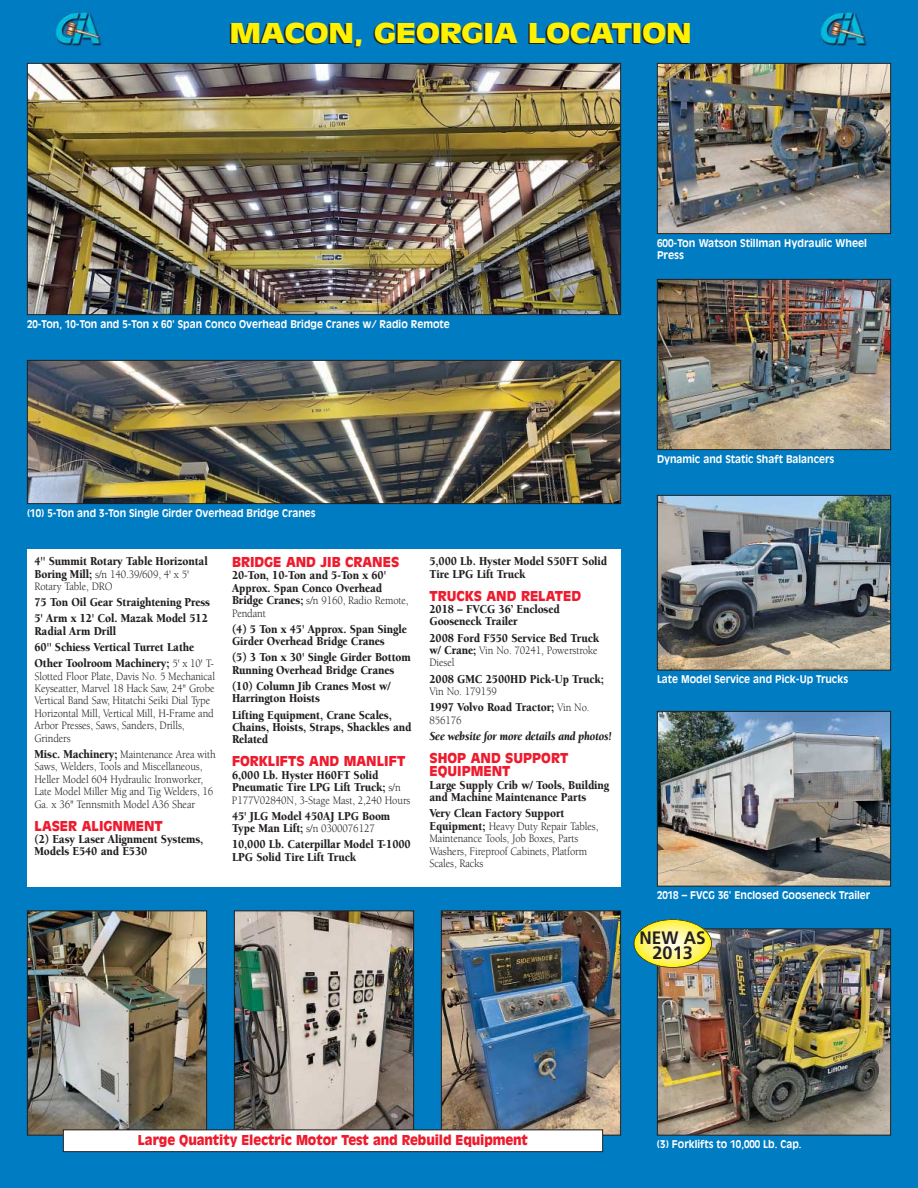
<style>
.page{position:relative;width:918px;height:1188px;background:#fff}
.page>*{position:absolute;margin:0;border:0;box-sizing:border-box;transform-origin:0 0}
.t1{font:900 27px "Antique Olive";letter-spacing:-.02em;color:#fff200;scale:1.25 1}
.t2{font:700 18px/15px "Frutiger";color:#231f20;text-align:center;scale:.95 1}
.t3{font:900 13.5px/14px "Antique Olive";color:#ed1b2d}
.t4{font:900 13.5px "Antique Olive";color:#ed1b2d;scale:.95 1}
.t5{font:900 12.45px/12.5px "Berkeley";letter-spacing:-.01em;color:#231f20;scale:.9 1}
.t6{font:italic 900 12.45px "Berkeley";letter-spacing:-.01em;color:#231f20;scale:.88 1}
.t7{font:11.7px/12.5px "Berkeley";letter-spacing:-.01em;color:#231f20;scale:.9 1}
.t8{font:700 10.5px "Antique Olive";color:#fff;scale:.93 1}
.t9{font:700 10.5px/12px "Antique Olive";color:#fff;scale:.95 1}
.s1{font-weight:900;font-size:12.45px}
.s2{font-weight:400;font-size:11.7px}
</style>
<div class="page">
<img style="left:0;top:0;width:918px;height:1188px">
<h1 class="t1" style="left:230px;top:22px;width:371px">MACON, GEORGIA LOCATION</h1>
<p class="t8" style="left:27px;top:319px;width:456px">20-Ton, 10-Ton and 5-Ton x 60' Span Conco Overhead Bridge Cranes w/ Radio Remote</p>
<p class="t9" style="left:657px;top:237px;width:223px">600-Ton Watson Stillman Hydraulic Wheel<br>Press</p>
<p class="t8" style="left:27px;top:508px;width:312px">(10) 5-Ton and 3-Ton Single Girder Overhead Bridge Cranes</p>
<p class="t5" style="left:34px;top:556px;width:194px">4" Summit Rotary Table Horizontal</p>
<p class="t7" style="left:34px;top:569px;width:173px"><span class="s1">Boring Mill;</span> s/n 140.39/609, 4' x 5'<br>Rotary Table, DRO</p>
<p class="t5" style="left:34px;top:595px;width:197px;line-height:16px">75 Ton Oil Gear Straightening Press<br>5' Arm x 12' Col. Mazak Model 512</p>
<p class="t5" style="left:34px;top:624px;width:201px;line-height:16px">Radial Arm Drill<br>60" Schiess Vertical Turret Lathe<br>Other Toolroom Machinery; <span class="s2">5' x 10' T-</span></p>
<p class="t7" style="left:35px;top:671px;width:202px">Slotted Floor Plate, Davis No. 5 Mechanical Keyseatter, Marvel 18 Hack Saw, 24" Grobe Vertical Band Saw, Hitatchi Seiki Dial Type Horizontal Mill, Vertical Mill, H-Frame and Arbor Presses, Saws, Sanders, Drills, Grinders</p>
<p class="t7" style="left:34px;top:749px;width:203px"><span class="s1">Misc. Machinery;</span> Maintenance Area with Saws, Welders, Tools and Miscellaneous, Heller Model 604 Hydraulic Ironworker, Late Model Miller Mig and Tig Welders, 16<br>Ga. x 36" Tennsmith Model A36 Shear</p>
<p class="t3" style="left:34px;top:819px;width:130px">LASER ALIGNMENT</p>
<p class="t5" style="left:34px;top:834px;width:189px">(2) Easy Laser Alignment Systems,<br>Models E540 and E530</p>
<p class="t3" style="left:232px;top:556px;width:169px">BRIDGE AND JIB CRANES</p>
<p class="t5" style="left:232px;top:570px;width:173px">20-Ton, 10-Ton and 5-Ton x 60'<br>Approx. Span Conco Overhead</p>
<p class="t7" style="left:232px;top:595px;width:198px"><span class="s1">Bridge Cranes;</span> s/n 9160, Radio Remote,<br>Pendant</p>
<p class="t5" style="left:232px;top:624px;width:196px">(4) 5 Ton x 45' Approx. Span Single<br>Girder Overhead Bridge Cranes</p>
<p class="t5" style="left:232px;top:652px;width:200px">(5) 3 Ton x 30' Single Girder Bottom<br>Running Overhead Bridge Cranes</p>
<p class="t5" style="left:232px;top:681px;width:178px">(10) Column Jib Cranes Most w/<br>Harrington Hoists</p>
<p class="t5" style="left:232px;top:710px;width:201px">Lifting Equipment, Crane Scales,<br>Chains, Hoists, Straps, Shackles and<br>Related</p>
<p class="t3" style="left:232px;top:755px;width:175px">FORKLIFTS AND MANLIFT</p>
<p class="t5" style="left:232px;top:770px;width:189px">6,000 Lb. Hyster H60FT Solid<br>Pneumatic Tire LPG Lift Truck; <span class="s2">s/n</span></p>
<p class="t7" style="left:232px;top:795px;width:200px">P177V02840N, 3-Stage Mast, 2,240 Hours</p>
<p class="t5" style="left:232px;top:811px;width:177px">45' JLG Model 450AJ LPG Boom</p>
<p class="t7" style="left:232px;top:823px;width:160px"><span class="s1">Type Man Lift;</span> s/n 0300076127</p>
<p class="t5" style="left:232px;top:839px;width:200px">10,000 Lb. Caterpillar Model T-1000<br>LPG Solid Tire Lift Truck</p>
<p class="t5" style="left:430px;top:556px;width:199px">5,000 Lb. Hyster Model S50FT Solid<br>Tire LPG Lift Truck</p>
<p class="t3" style="left:429px;top:589px;width:153px">TRUCKS AND RELATED</p>
<p class="t5" style="left:429px;top:604px;width:146px">2018 – FVCG 36’ Enclosed<br>Gooseneck Trailer</p>
<p class="t5" style="left:429px;top:632px;width:190px">2008 Ford F550 Service Bed Truck</p>
<p class="t7" style="left:429px;top:645px;width:189px"><span class="s1">w/ Crane;</span> Vin No. 70241, Powerstroke<br>Diesel</p>
<p class="t5" style="left:429px;top:674px;width:195px">2008 GMC 2500HD Pick-Up Truck;</p>
<p class="t7" style="left:429px;top:686px;width:77px">Vin No. 179159</p>
<p class="t5" style="left:429px;top:702px;width:179px">1997 Volvo Road Tractor; <span class="s2">Vin No.</span></p>
<p class="t7" style="left:429px;top:715px;width:37px">856176</p>
<p class="t6" style="left:429px;top:731px;width:208px">See website for more details and photos!</p>
<p class="t3" style="left:429px;top:751px;width:140px">SHOP AND SUPPORT<br>EQUIPMENT</p>
<p class="t5" style="left:429px;top:780px;width:201px">Large Supply Crib w/ Tools, Building and Machine Maintenance Parts</p>
<p class="t5" style="left:429px;top:808px;width:152px">Very Clean Factory Support</p>
<p class="t7" style="left:429px;top:821px;width:189px"><span class="s1">Equipment;</span> Heavy Duty Repair Tables,<br>Maintenance Tools, Job Boxes, Parts<br>Washers, Fireproof Cabinets, Platform<br>Scales, Racks</p>
<p class="t8" style="left:657px;top:454px;width:192px">Dynamic and Static Shaft Balancers</p>
<p class="t8" style="left:657px;top:675px;width:207px">Late Model Service and Pick-Up Trucks</p>
<p class="t8" style="left:657px;top:891px;width:231px">2018 – FVCG 36’ Enclosed Gooseneck Trailer</p>
<h2 class="t2" style="left:640px;top:932px;width:71px">NEW AS<br>2013</h2>
<p class="t4" style="left:138px;top:1135px;width:412px">Large Quantity Electric Motor Test and Rebuild Equipment</p>
<p class="t8" style="left:657px;top:1140px;width:157px">(3) Forklifts to 10,000 Lb. Cap.</p>
</div>
